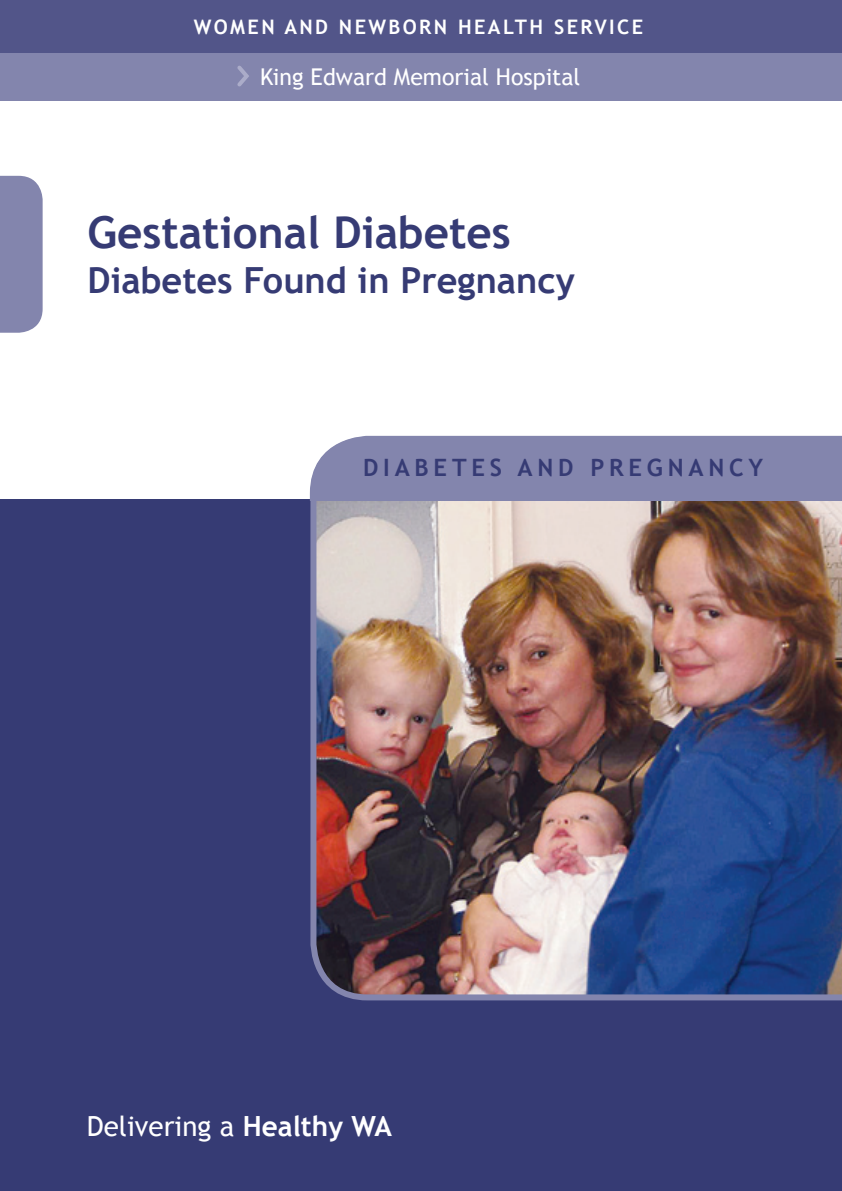
<style>
.page{position:relative;width:842px;height:1191px;background:#fff}
.page>*{position:absolute;margin:0;border:0;box-sizing:border-box;transform-origin:0 0}
.t1{font:700 44px "Trebuchet MS";color:#363b74}
.t2{font:700 36px "Trebuchet MS";color:#363b74}
.t3{font:27.8px "Trebuchet MS";color:#fff}
.t4{font:700 24px "Trebuchet MS";letter-spacing:.2em;color:#363b74}
.t5{font:23px "Trebuchet MS";color:#fff}
.t6{font:700 20px "Trebuchet MS";letter-spacing:.12em;color:#fff}
.s1{font-weight:700}
</style>
<div class="page">
<div style="left:0;top:176px;width:43px;height:157px;background:#8385ad"></div>
<div style="left:0;top:12px;width:842px;height:89px;background:#8385ad"></div>
<div style="left:0;top:0;width:842px;height:53px;background:#525589"></div>
<svg style="left:237px;top:65px;width:12px;height:22px"></svg>
<div style="left:0;top:499px;width:842px;height:692px;background:#363b74"></div>
<img style="left:310px;top:501px;width:532px;height:499px">
<div style="left:310px;top:436px;width:532px;height:65px;background:#8385ad"></div>
<p class="t6" style="left:194px;top:15px;width:451px">WOMEN AND NEWBORN HEALTH SERVICE</p>
<p class="t5" style="left:260px;top:63px;width:321px">King Edward Memorial Hospital</p>
<h1 class="t1" style="left:88px;top:204px;width:425px">GESTATIONAL DIABETES</h1>
<h2 class="t2" style="left:88px;top:257px;width:489px">DIABETES FOUND IN PREGNANCY</h2>
<p class="t4" style="left:363px;top:452px;width:402px">DIABETES AND PREG NANCY</p>
<h3 class="t3" style="left:87px;top:1109px;width:307px">Delivering a <span class="s1">HEALTHY WA</span></h3>
</div>
